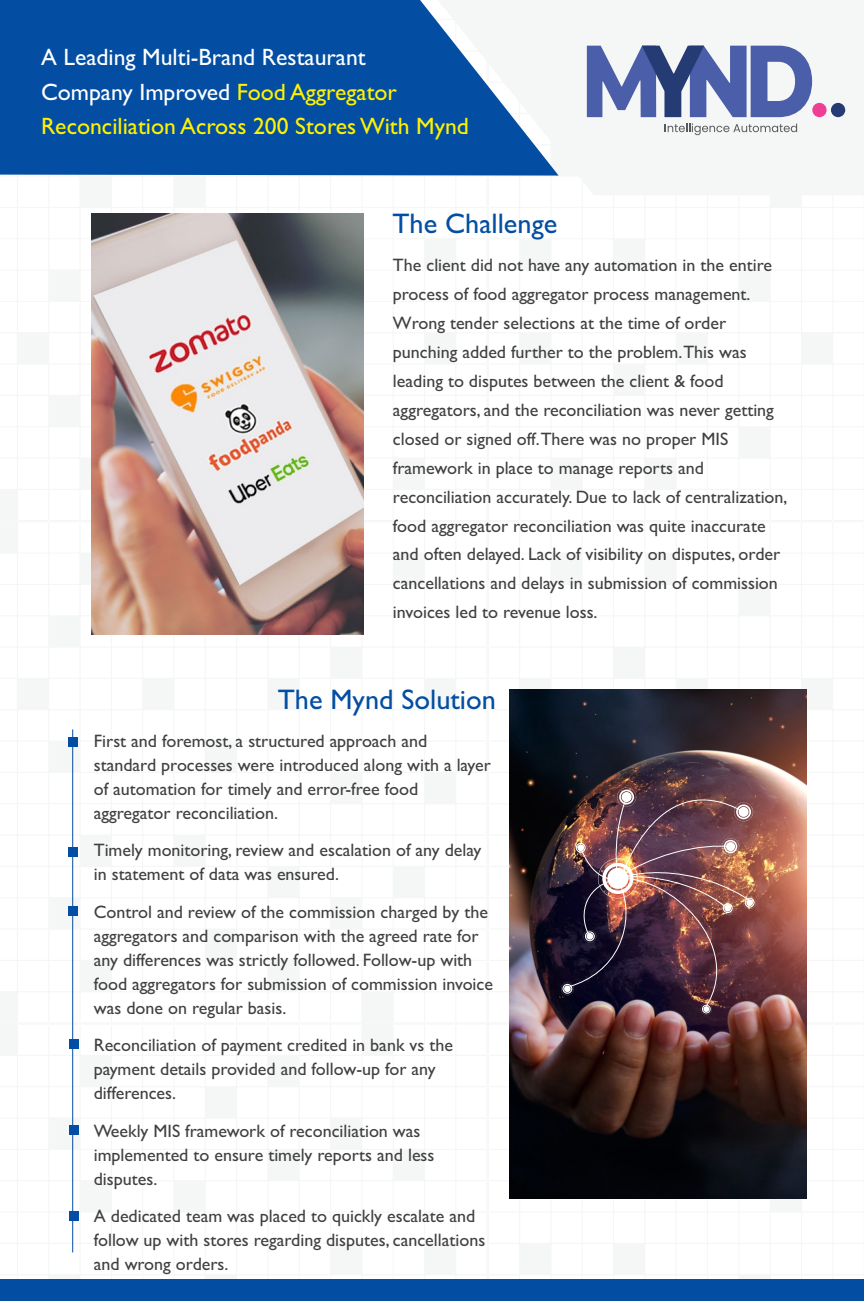
<style>
.page{position:relative;width:864px;height:1301px;background:#fff}
.page>*{position:absolute;margin:0;border:0;box-sizing:border-box;transform-origin:0 0}
.t1{font:28.35px "Gill Sans";color:#034ea2}
.t2{font:23.7px/34.5px "Gill Sans";color:#fff200}
.t3{font:18px/24px "Gill Sans";color:#404041}
.s1{color:#fff}
</style>
<div class="page">
<div style="left:394px;top:459px;width:30px;height:30px;background:#f5f6f6"></div>
<div style="left:425px;top:333px;width:30px;height:30px;background:#f5f6f6"></div>
<div style="left:425px;top:239px;width:30px;height:31px;background:#f5f6f6"></div>
<div style="left:81px;top:459px;width:30px;height:30px;background:#f5f6f6"></div>
<div style="left:175px;top:177px;width:30px;height:30px;background:#f5f6f6"></div>
<div style="left:18px;top:333px;width:30px;height:30px;background:#f5f6f6"></div>
<div style="left:81px;top:177px;width:30px;height:30px;background:#f5f6f6"></div>
<div style="left:49px;top:271px;width:30px;height:30px;background:#f5f6f6"></div>
<div style="left:49px;top:396px;width:30px;height:30px;background:#f5f6f6"></div>
<div style="left:0;top:490px;width:17px;height:30px;background:#f5f6f6"></div>
<div style="left:551px;top:459px;width:31px;height:30px;background:#f5f6f6"></div>
<div style="left:645px;top:459px;width:31px;height:30px;background:#f5f6f6"></div>
<div style="left:520px;top:333px;width:30px;height:30px;background:#f5f6f6"></div>
<div style="left:520px;top:239px;width:30px;height:31px;background:#f5f6f6"></div>
<div style="left:614px;top:239px;width:30px;height:31px;background:#f5f6f6"></div>
<div style="left:614px;top:365px;width:30px;height:30px;background:#f5f6f6"></div>
<div style="left:771px;top:177px;width:30px;height:30px;background:#f5f6f6"></div>
<div style="left:677px;top:333px;width:30px;height:30px;background:#f5f6f6"></div>
<div style="left:802px;top:333px;width:30px;height:30px;background:#f5f6f6"></div>
<div style="left:739px;top:427px;width:31px;height:30px;background:#f5f6f6"></div>
<div style="left:739px;top:271px;width:31px;height:30px;background:#f5f6f6"></div>
<div style="left:394px;top:554px;width:30px;height:30px;background:#f5f6f6"></div>
<div style="left:425px;top:679px;width:30px;height:30px;background:#f5f6f6"></div>
<div style="left:425px;top:773px;width:30px;height:30px;background:#f5f6f6"></div>
<div style="left:331px;top:773px;width:30px;height:30px;background:#f5f6f6"></div>
<div style="left:268px;top:867px;width:31px;height:30px;background:#f5f6f6"></div>
<div style="left:331px;top:648px;width:30px;height:30px;background:#f5f6f6"></div>
<div style="left:81px;top:554px;width:30px;height:30px;background:#f5f6f6"></div>
<div style="left:175px;top:835px;width:30px;height:31px;background:#f5f6f6"></div>
<div style="left:18px;top:679px;width:30px;height:30px;background:#f5f6f6"></div>
<div style="left:268px;top:679px;width:31px;height:30px;background:#f5f6f6"></div>
<div style="left:81px;top:961px;width:30px;height:30px;background:#f5f6f6"></div>
<div style="left:268px;top:961px;width:31px;height:30px;background:#f5f6f6"></div>
<div style="left:143px;top:679px;width:30px;height:30px;background:#f5f6f6"></div>
<div style="left:81px;top:835px;width:30px;height:31px;background:#f5f6f6"></div>
<div style="left:331px;top:898px;width:30px;height:30px;background:#f5f6f6"></div>
<div style="left:49px;top:741px;width:30px;height:31px;background:#f5f6f6"></div>
<div style="left:49px;top:898px;width:30px;height:30px;background:#f5f6f6"></div>
<div style="left:49px;top:616px;width:30px;height:30px;background:#f5f6f6"></div>
<div style="left:394px;top:867px;width:30px;height:30px;background:#f5f6f6"></div>
<div style="left:206px;top:929px;width:30px;height:31px;background:#f5f6f6"></div>
<div style="left:0;top:522px;width:17px;height:30px;background:#f5f6f6"></div>
<div style="left:362px;top:992px;width:31px;height:30px;background:#f5f6f6"></div>
<div style="left:0;top:992px;width:17px;height:30px;background:#f5f6f6"></div>
<div style="left:206px;top:741px;width:30px;height:31px;background:#f5f6f6"></div>
<div style="left:551px;top:554px;width:31px;height:30px;background:#f5f6f6"></div>
<div style="left:645px;top:554px;width:31px;height:30px;background:#f5f6f6"></div>
<div style="left:520px;top:679px;width:30px;height:30px;background:#f5f6f6"></div>
<div style="left:614px;top:648px;width:30px;height:30px;background:#f5f6f6"></div>
<div style="left:677px;top:679px;width:30px;height:30px;background:#f5f6f6"></div>
<div style="left:802px;top:679px;width:30px;height:30px;background:#f5f6f6"></div>
<div style="left:739px;top:585px;width:31px;height:30px;background:#f5f6f6"></div>
<svg style="left:0;top:0;width:559px;height:176px;background:#2263ad"></svg>
<div style="left:425px;top:1244px;width:30px;height:30px;background:#f5f6f6"></div>
<div style="left:331px;top:1244px;width:30px;height:30px;background:#f5f6f6"></div>
<div style="left:268px;top:1150px;width:31px;height:30px;background:#f5f6f6"></div>
<div style="left:175px;top:1181px;width:30px;height:30px;background:#f5f6f6"></div>
<div style="left:81px;top:1056px;width:30px;height:30px;background:#f5f6f6"></div>
<div style="left:268px;top:1056px;width:31px;height:30px;background:#f5f6f6"></div>
<div style="left:81px;top:1181px;width:30px;height:30px;background:#f5f6f6"></div>
<div style="left:331px;top:1118px;width:30px;height:31px;background:#f5f6f6"></div>
<div style="left:49px;top:1275px;width:30px;height:26px;background:#f5f6f6"></div>
<div style="left:49px;top:1118px;width:30px;height:31px;background:#f5f6f6"></div>
<div style="left:394px;top:1150px;width:30px;height:30px;background:#f5f6f6"></div>
<div style="left:206px;top:1087px;width:30px;height:30px;background:#f5f6f6"></div>
<div style="left:362px;top:1024px;width:31px;height:31px;background:#f5f6f6"></div>
<div style="left:0;top:1024px;width:17px;height:31px;background:#f5f6f6"></div>
<div style="left:206px;top:1275px;width:30px;height:26px;background:#f5f6f6"></div>
<div style="left:520px;top:1244px;width:30px;height:30px;background:#f5f6f6"></div>
<div style="left:614px;top:1244px;width:30px;height:30px;background:#f5f6f6"></div>
<div style="left:771px;top:1181px;width:30px;height:30px;background:#f5f6f6"></div>
<div style="left:739px;top:1275px;width:31px;height:26px;background:#f5f6f6"></div>
<div style="left:0;top:1279px;width:864px;height:22px;background:#034ea2"></div>
<img style="left:91px;top:214px;width:273px;height:421px">
<img style="left:510px;top:689px;width:296px;height:509px">
<img style="left:561px;top:765px;width:195px;height:249px">
<div style="left:68px;top:737px;width:10px;height:9px;background:#034ea2"></div>
<div style="left:68px;top:847px;width:10px;height:10px;background:#034ea2"></div>
<div style="left:68px;top:906px;width:10px;height:9px;background:#034ea2"></div>
<hr style="left:72px;top:729px;width:1px;height:523px;background:#034ea2">
<div style="left:69px;top:1125px;width:10px;height:10px;background:#034ea2"></div>
<div style="left:69px;top:1039px;width:10px;height:10px;background:#034ea2"></div>
<div style="left:69px;top:1211px;width:10px;height:10px;background:#034ea2"></div>
<svg style="left:665px;top:123px;width:132px;height:12px"></svg>
<svg style="left:587px;top:46px;width:225px;height:71px"></svg>
<div style="left:812px;top:103px;width:15px;height:14px;background:#ee3e96;border-radius:50%"></div>
<div style="left:831px;top:103px;width:14px;height:14px;background:#253b74;border-radius:50%"></div>
<h2 class="t2" style="left:41px;top:42px;width:429px"><span class="s1">A Leading Multi-Brand Restaurant<br>Company Improved</span> Food Aggregator<br>Reconciliation Across 200 Stores With Mynd</h2>
<h1 class="t1" style="left:392px;top:214px;width:166px">The Challenge</h1>
<p class="t3" style="left:393px;top:252px;width:396px;line-height:29px">The client did not have any automation in the entire process of food aggregator process management.<br>Wrong tender selections at the time of order punching added further to the problem.This was leading to disputes between the client &amp; food aggregators, and the reconciliation was never getting closed or signed off.There was no proper MIS framework in place to manage reports and reconciliation accurately. Due to lack of centralization, food aggregator reconciliation was quite inaccurate and often delayed. Lack of visibility on disputes, order cancellations and delays in submission of commission invoices led to revenue loss.</p>
<h1 class="t1" style="left:278px;top:689px;width:220px">The Mynd Solution</h1>
<p class="t3" style="left:94px;top:730px;width:399px">First and foremost, a structured approach and standard processes were introduced along with a layer of automation for timely and error-free food aggregator reconciliation.</p>
<p class="t3" style="left:94px;top:840px;width:389px">Timely monitoring, review and escalation of any delay in statement of data was ensured.</p>
<p class="t3" style="left:94px;top:901px;width:401px">Control and review of the commission charged by the aggregators and comparison with the agreed rate for any differences was strictly followed. Follow-up with food aggregators for submission of commission invoice was done on regular basis.</p>
<p class="t3" style="left:94px;top:1035px;width:361px">Reconciliation of payment credited in bank vs the payment details provided and follow-up for any differences.</p>
<p class="t3" style="left:94px;top:1120px;width:342px">Weekly MIS framework of reconciliation was implemented to ensure timely reports and less disputes.</p>
<p class="t3" style="left:94px;top:1206px;width:393px">A dedicated team was placed to quickly escalate and follow up with stores regarding disputes, cancellations and wrong orders.</p>
</div>
